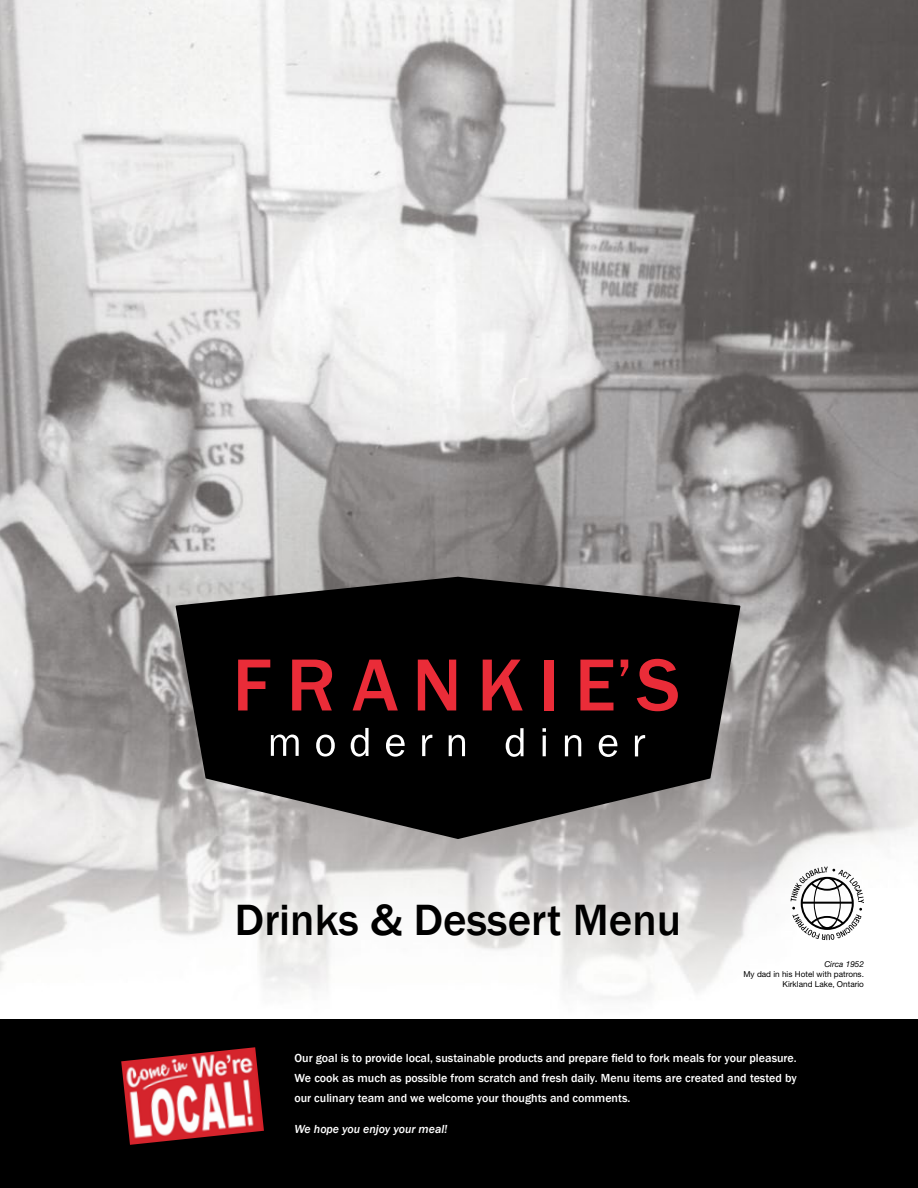
<style>
.page{position:relative;width:918px;height:1188px;background:#fff}
.page>*{position:absolute;margin:0;border:0;box-sizing:border-box;transform-origin:0 0}
.t1{font:500 45px "Franklin Gothic";color:#000}
.t2{font:500 12px/20px "Franklin Gothic";color:#fff;text-align:justify}
.t3{font:italic 500 12px "Franklin Gothic";color:#fff}
.t4{font:8.25px/9.9px "Helvetica Neue LT Std";color:#000;text-align:right}
.t5{font:italic 8.25px "Helvetica Neue LT Std";color:#000}
</style>
<div class="page">
<img style="left:0;top:0;width:918px;height:1020px">
<div style="left:0;top:1020px;width:918px;height:168px;background:#000"></div>
<svg style="left:791px;top:867px;width:73px;height:73px"></svg>
<svg style="left:176px;top:577px;width:564px;height:262px;background:#2a2928"></svg>
<svg style="left:271px;top:735px;width:28px;height:21px"></svg>
<svg style="left:316px;top:735px;width:19px;height:22px"></svg>
<svg style="left:351px;top:728px;width:18px;height:29px"></svg>
<svg style="left:386px;top:735px;width:19px;height:22px"></svg>
<svg style="left:422px;top:735px;width:10px;height:21px"></svg>
<svg style="left:449px;top:735px;width:16px;height:21px"></svg>
<svg style="left:506px;top:728px;width:18px;height:29px"></svg>
<svg style="left:542px;top:728px;width:4px;height:4px"></svg>
<hr style="left:543px;top:736px;width:3px;height:20px;background:#fff">
<svg style="left:565px;top:735px;width:16px;height:21px"></svg>
<svg style="left:599px;top:735px;width:18px;height:22px"></svg>
<svg style="left:635px;top:735px;width:10px;height:21px"></svg>
<svg style="left:238px;top:660px;width:32px;height:50px;background:#71151b"></svg>
<svg style="left:292px;top:660px;width:40px;height:50px;background:#891920"></svg>
<svg style="left:353px;top:660px;width:45px;height:50px;background:#651218"></svg>
<svg style="left:418px;top:660px;width:38px;height:50px;background:#8b1a21"></svg>
<svg style="left:483px;top:660px;width:40px;height:50px;background:#79161d"></svg>
<div style="left:545px;top:660px;width:9px;height:50px;background:#ea2c38"></div>
<svg style="left:580px;top:660px;width:33px;height:50px;background:#85191f"></svg>
<svg style="left:637px;top:659px;width:41px;height:52px;background:#73151b"></svg>
<svg style="left:621px;top:660px;width:7px;height:16px"></svg>
<img style="left:121px;top:1047px;width:143px;height:98px">
<h1 class="t1" style="left:235px;top:892px;width:448px">Drinks &amp; Dessert Menu</h1>
<p class="t5" style="left:824px;top:959px;width:41px">Circa 1952</p>
<p class="t4" style="left:743px;top:969px;width:122px">My dad in his Hotel with patrons.<br>Kirkland Lake, Ontario</p>
<p class="t2" style="left:294px;top:1049px;width:504px">Our goal is to provide local, sustainable products and prepare field to fork meals for your pleasure.<br>We cook as much as possible from scratch and fresh daily. Menu items are created and tested by our culinary team and we welcome your thoughts and comments.</p>
<p class="t3" style="left:294px;top:1121px;width:154px">We hope you enjoy your meal!</p>
</div>
